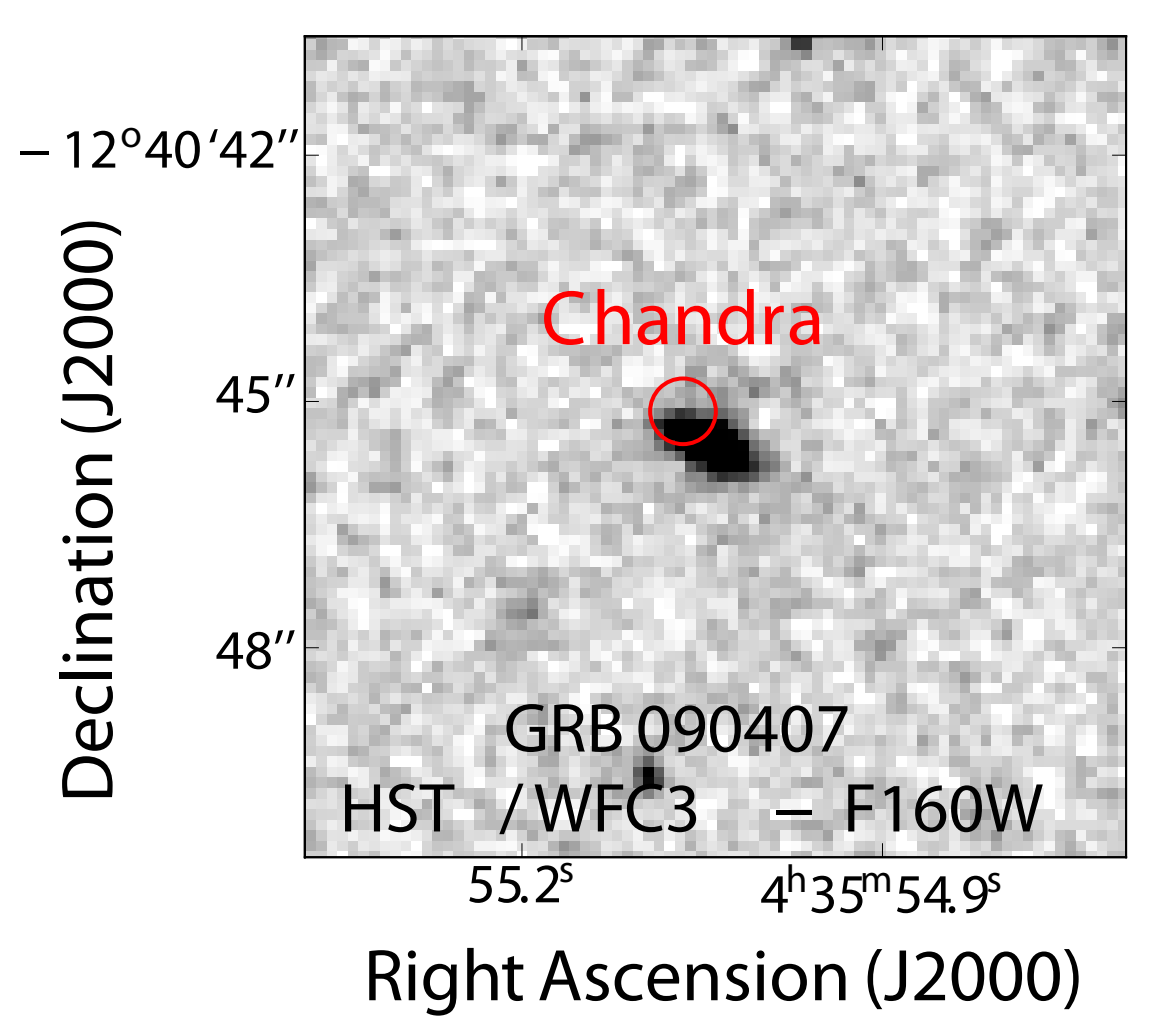
<style>
.page{position:relative;width:1161px;height:1033px;background:#fff}
.page>*{position:absolute;margin:0;border:0;box-sizing:border-box;transform-origin:0 0}
.t1{font:77.8px "CMMI12";color:#f00}
.t2{font:73.8px "CMR17";color:#000}
.t3{font:69.8px/80px "CMBX12";color:#000;text-align:center}
.t4{font:55.8px "CMR17";color:#000}
.t5{font:39px "CMMI12";color:#000}
.s1{font-family:"CMSY10"}
.s2{font-family:"CMMI12"}
</style>
<div class="page">
<img style="left:306px;top:37px;width:819px;height:819px">
<svg style="left:646px;top:374px;width:73px;height:74px;background:#855e5e"></svg>
<svg style="left:1112px;top:647px;width:13px;height:1px"></svg>
<svg style="left:1112px;top:401px;width:13px;height:1px"></svg>
<svg style="left:1112px;top:155px;width:13px;height:1px"></svg>
<svg style="left:882px;top:37px;width:1px;height:13px"></svg>
<svg style="left:521px;top:37px;width:1px;height:13px"></svg>
<svg style="left:882px;top:843px;width:1px;height:13px"></svg>
<svg style="left:521px;top:843px;width:1px;height:13px"></svg>
<svg style="left:306px;top:647px;width:13px;height:1px"></svg>
<svg style="left:306px;top:401px;width:13px;height:1px"></svg>
<svg style="left:306px;top:155px;width:13px;height:1px"></svg>
<hr style="left:305px;top:35px;width:821px;height:2px;background:#000">
<hr style="left:1125px;top:36px;width:2px;height:821px;background:#000">
<hr style="left:305px;top:856px;width:821px;height:2px;background:#000">
<hr style="left:304px;top:36px;width:2px;height:821px;background:#000">
<p class="t4" style="left:18px;top:114px;width:283px"><span class="s1">−</span> 12 <sup>o</sup> 40 ‘42’’</p>
<p class="t2" style="left:42px;top:803px;width:587px;rotate:-90deg">Declination (J2000)</p>
<p class="t4" style="left:216px;top:359px;width:82px">45’’</p>
<p class="t4" style="left:216px;top:616px;width:82px">48’’</p>
<p class="t1" style="left:541px;top:270px;width:285px">Chandra</p>
<p class="t3" style="left:340px;top:687px;width:705px">GRB 090407<br>HST <span class="s2">/</span> WFC3 <span class="s1">−</span> F160W</p>
<p class="t4" style="left:467px;top:849px;width:109px">55<span class="s2">.</span>2<sup>s</sup></p>
<p class="t5" style="left:986px;top:855px;width:17px">s</p>
<p class="t4" style="left:760px;top:859px;width:231px">4<sup>h</sup>35<sup>m</sup>54<span class="s2">.</span>9</p>
<p class="t2" style="left:363px;top:930px;width:721px">Right Ascension (J2000)</p>
</div>
